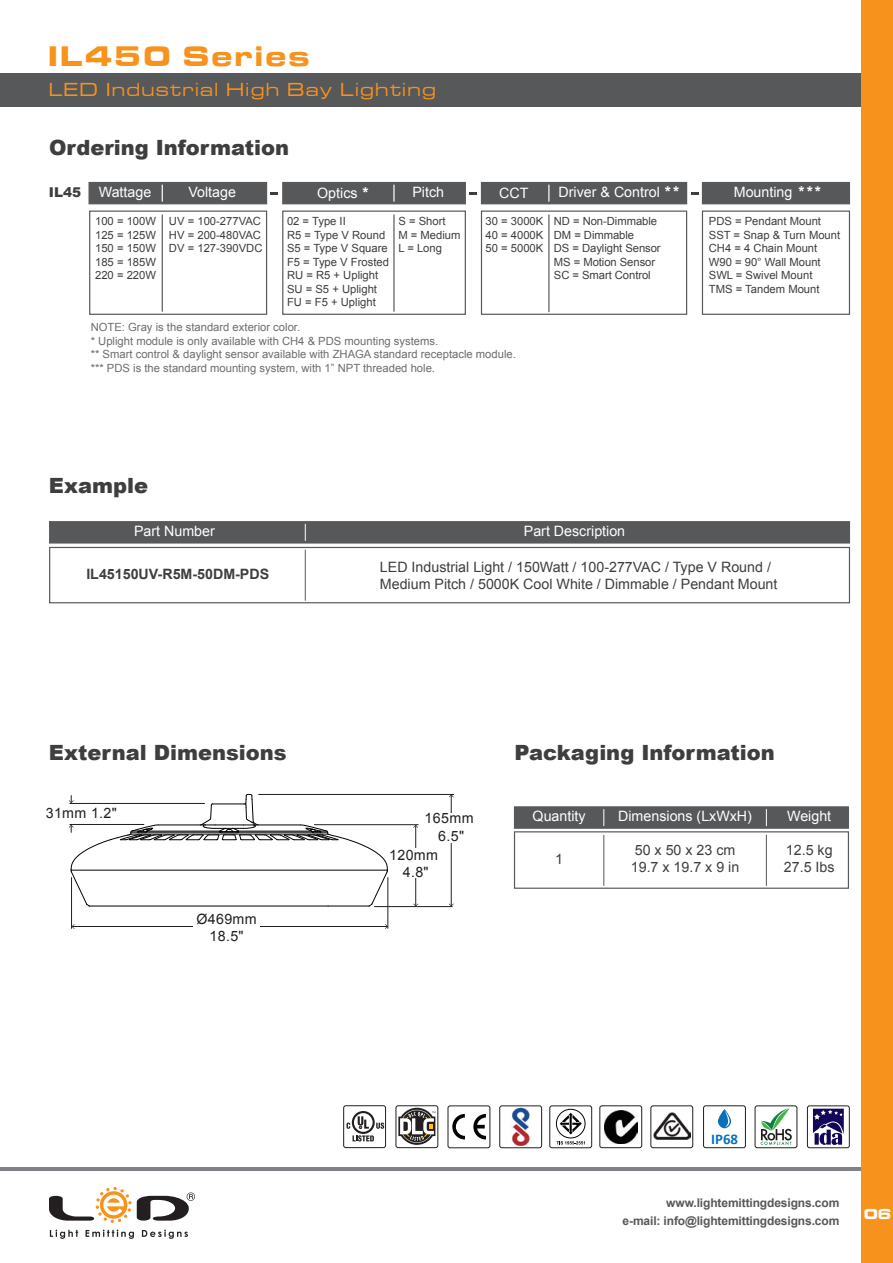
<style>
.page{position:relative;width:893px;height:1263px;background:#fff}
.page>*{position:absolute;margin:0;border:0;box-sizing:border-box;transform-origin:0 0}
.t1{font:29.25px "Microgramma D Bold Exte";letter-spacing:.1em;color:#f7931d}
.t2{font:900 21px "Arial";color:#3e3e3f}
.t3{font:19.5px "Microgramma D Medi Exte";letter-spacing:.1em;color:#f7931d}
.t4{font:15px "Microgramma D Bold Exte";color:#fff}
.t5{font:700 14.85px "Calibri";color:#0770ba}
.t6{font:14.25px/17.1px "Arial";color:#3e3e3f}
.t7{font:14.25px "Arial";color:#fff}
.t8{font:14.25px/17.1px "Arial";letter-spacing:.025em;color:#231f20;text-align:center}
.t9{font:700 14.25px "Arial";color:#3e3e3f}
.t10{font:900 13.5px "Arial";color:#3e3e3f}
.t11{font:700 12px/18px "Arial";letter-spacing:-.01em;color:#57585a;text-align:right}
.t12{font:11.25px/13.5px "Arial";color:#3e3e3f}
.t13{font:11.25px/13.5px "Arial";color:#6c6d70}
.s1{font-weight:900;font-size:14.7px}
</style>
<div class="page">
<div style="left:49px;top:521px;width:801px;height:23px;background:#57585a;border:1px solid #57585a"></div>
<div style="left:514px;top:806px;width:335px;height:23px;background:#57585a;border:1px solid #57585a"></div>
<div style="left:514px;top:831px;width:335px;height:58px;border:1px solid #57585a"></div>
<hr style="left:0;top:1168px;width:893px;height:3px;background:#808285">
<div style="left:0;top:73px;width:893px;height:34px;background:#57585a"></div>
<div style="left:862px;top:0;width:31px;height:1263px;background:#f7931d"></div>
<svg style="left:49px;top:1187px;width:146px;height:36px"></svg>
<svg style="left:50px;top:1229px;width:28px;height:10px"></svg>
<svg style="left:86px;top:1229px;width:48px;height:10px"></svg>
<svg style="left:142px;top:1229px;width:46px;height:10px"></svg>
<svg style="left:305px;top:524px;width:1px;height:17px"></svg>
<hr style="left:305px;top:550px;width:1px;height:51px;background:#57585a">
<svg style="left:603px;top:809px;width:1px;height:17px"></svg>
<hr style="left:603px;top:835px;width:1px;height:51px;background:#57585a">
<svg style="left:766px;top:809px;width:1px;height:17px"></svg>
<hr style="left:766px;top:835px;width:1px;height:51px;background:#57585a">
<hr style="left:451px;top:795px;width:1px;height:111px;background:#231f20">
<svg style="left:449px;top:903px;width:5px;height:3px"></svg>
<hr style="left:450px;top:813px;width:2px;height:29px;background:#fff">
<hr style="left:258px;top:794px;width:196px;height:1px;background:#231f20">
<hr style="left:374px;top:906px;width:79px;height:1px;background:#231f20">
<hr style="left:314px;top:824px;width:105px;height:1px;background:#231f20">
<hr style="left:415px;top:825px;width:1px;height:81px;background:#231f20">
<svg style="left:413px;top:903px;width:5px;height:3px"></svg>
<svg style="left:413px;top:825px;width:5px;height:3px"></svg>
<hr style="left:414px;top:847px;width:3px;height:30px;background:#fff">
<hr style="left:71px;top:877px;width:1px;height:51px;background:#231f20">
<hr style="left:388px;top:877px;width:1px;height:51px;background:#231f20">
<hr style="left:72px;top:926px;width:315px;height:1px;background:#231f20">
<svg style="left:385px;top:924px;width:3px;height:5px"></svg>
<svg style="left:69px;top:794px;width:319px;height:113px"></svg>
<div style="left:193px;top:914px;width:67px;height:28px;background:#fff"></div>
<div style="left:49px;top:547px;width:801px;height:56px;border:1px solid #57585a"></div>
<div style="left:703px;top:1105px;width:43px;height:43px;border:1px solid #231f20;border-radius:2px"></div>
<svg style="left:709px;top:1106px;width:31px;height:23px"></svg>
<div style="left:448px;top:1105px;width:42px;height:43px;border:1px solid #231f20;border-radius:2px"></div>
<div style="left:343px;top:1105px;width:43px;height:43px;border:1px solid #231f20;border-radius:2px"></div>
<svg style="left:396px;top:1106px;width:42px;height:42px"></svg>
<div style="left:396px;top:1105px;width:42px;height:43px;border:1px solid #231f20;border-radius:2px"></div>
<svg style="left:352px;top:1135px;width:22px;height:6px"></svg>
<svg style="left:376px;top:1122px;width:8px;height:7px"></svg>
<svg style="left:352px;top:1111px;width:23px;height:23px"></svg>
<svg style="left:354px;top:1113px;width:19px;height:19px"></svg>
<svg style="left:358px;top:1116px;width:11px;height:13px"></svg>
<svg style="left:347px;top:1122px;width:3px;height:7px"></svg>
<svg style="left:452px;top:1114px;width:34px;height:25px"></svg>
<div style="left:755px;top:1105px;width:42px;height:43px;border:1px solid #231f20;border-radius:2px"></div>
<div style="left:807px;top:1105px;width:43px;height:43px;border:1px solid #231f20;border-radius:2px"></div>
<svg style="left:813px;top:1109px;width:31px;height:36px"></svg>
<svg style="left:398px;top:1108px;width:37px;height:37px"></svg>
<svg style="left:760px;top:1108px;width:32px;height:37px"></svg>
<div style="left:650px;top:1105px;width:43px;height:43px;border:1px solid #231f20;border-radius:2px"></div>
<div style="left:599px;top:1105px;width:43px;height:43px;border:1px solid #231f20;border-radius:2px"></div>
<img style="left:604px;top:1110px;width:33px;height:33px">
<img style="left:654px;top:1112px;width:36px;height:28px">
<div style="left:499px;top:1105px;width:43px;height:43px;border:1px solid #231f20;border-radius:2px"></div>
<img style="left:512px;top:1108px;width:18px;height:38px">
<div style="left:549px;top:1105px;width:43px;height:43px;border:1px solid #231f20;border-radius:2px"></div>
<div style="left:556px;top:1109px;width:29px;height:29px;border:1px solid #050504;border-radius:50%"></div>
<svg style="left:560px;top:1113px;width:22px;height:21px"></svg>
<svg style="left:556px;top:1141px;width:29px;height:3px"></svg>
<div style="left:481px;top:182px;width:206px;height:22px;background:#57585a"></div>
<div style="left:702px;top:182px;width:148px;height:22px;background:#57585a"></div>
<div style="left:89px;top:182px;width:178px;height:22px;background:#57585a"></div>
<div style="left:282px;top:182px;width:184px;height:22px;background:#57585a"></div>
<svg style="left:270px;top:192px;width:8px;height:2px"></svg>
<svg style="left:469px;top:192px;width:8px;height:2px"></svg>
<svg style="left:691px;top:192px;width:8px;height:2px"></svg>
<svg style="left:548px;top:185px;width:1px;height:17px"></svg>
<hr style="left:548px;top:214px;width:1px;height:98px;background:#57585a">
<svg style="left:393px;top:185px;width:2px;height:17px"></svg>
<hr style="left:393px;top:214px;width:2px;height:98px;background:#57585a">
<svg style="left:162px;top:185px;width:1px;height:17px"></svg>
<hr style="left:162px;top:214px;width:1px;height:98px;background:#57585a">
<div style="left:89px;top:211px;width:178px;height:104px;border:1px solid #57585a"></div>
<div style="left:282px;top:211px;width:184px;height:104px;border:1px solid #57585a"></div>
<div style="left:481px;top:211px;width:206px;height:104px;border:1px solid #57585a"></div>
<div style="left:702px;top:211px;width:148px;height:104px;border:1px solid #57585a"></div>
<h1 class="t1" style="left:49px;top:36px;width:262px">IL450 Series</h1>
<h3 class="t3" style="left:49px;top:77px;width:388px">LED Industrial High Bay Lighting</h3>
<h2 class="t2" style="left:49px;top:133px;width:242px">Ordering Information</h2>
<p class="t10" style="left:49px;top:182px;width:34px">IL45</p>
<p class="t7" style="left:99px;top:183px;width:54px">Wattage</p>
<p class="t7" style="left:188px;top:183px;width:49px">Voltage</p>
<p class="t7" style="left:317px;top:183px;width:54px">Optics <span class="s1">*</span></p>
<p class="t7" style="left:412px;top:183px;width:33px">Pitch</p>
<p class="t7" style="left:499px;top:184px;width:31px">CCT</p>
<p class="t7" style="left:559px;top:183px;width:123px">Driver &amp; Control <span class="s1">**</span></p>
<p class="t12" style="left:95px;top:215px;width:62px;text-align:justify">100 = 100W 125 = 125W 150 = 150W 185 = 185W 220 = 220W</p>
<p class="t12" style="left:169px;top:215px;width:95px">UV = 100-277VAC<br>HV = 200-480VAC<br>DV = 127-390VDC</p>
<p class="t12" style="left:287px;top:215px;width:104px">02 = Type II<br>R5 = Type V Round<br>S5 = Type V Square<br>F5 = Type V Frosted<br>RU = R5 + Uplight<br>SU = S5 + Uplight<br>FU = F5 + Uplight</p>
<p class="t12" style="left:398px;top:215px;width:64px">S = Short<br>M = Medium<br>L = Long</p>
<p class="t12" style="left:485px;top:215px;width:59px;text-align:justify">30 = 3000K 40 = 4000K 50 = 5000K</p>
<p class="t12" style="left:554px;top:215px;width:108px">ND = Non-Dimmable<br>DM = Dimmable<br>DS = Daylight Sensor<br>MS = Motion Sensor<br>SC = Smart Control</p>
<p class="t13" style="left:91px;top:321px;width:427px">NOTE: Gray is the standard exterior color.<br>* Uplight module is only available with CH4 &amp; PDS mounting systems.<br>** Smart control &amp; daylight sensor available with ZHAGA standard receptacle module. *** PDS is the standard mounting system, with 1” NPT threaded hole.</p>
<p class="t7" style="left:734px;top:183px;width:90px">Mounting <span class="s1">***</span></p>
<p class="t12" style="left:709px;top:215px;width:133px">PDS = Pendant Mount<br>SST = Snap &amp; Turn Mount<br>CH4 = 4 Chain Mount<br>W90 = 90° Wall Mount<br>SWL = Swivel Mount<br>TMS = Tandem Mount</p>
<h2 class="t2" style="left:49px;top:470px;width:101px">Example</h2>
<p class="t7" style="left:134px;top:522px;width:82px">Part Number</p>
<p class="t9" style="left:86px;top:565px;width:184px">IL45150UV-R5M-50DM-PDS</p>
<p class="t6" style="left:380px;top:558px;width:399px">LED Industrial Light / 150Watt / 100-277VAC / Type V Round /<br>Medium Pitch / 5000K Cool White / Dimmable / Pendant Mount</p>
<p class="t7" style="left:524px;top:522px;width:103px">Part Description</p>
<h2 class="t2" style="left:49px;top:737px;width:239px">External Dimensions</h2>
<h2 class="t2" style="left:514px;top:737px;width:262px">Packaging Information</h2>
<p class="t8" style="left:46px;top:804px;width:73px">31mm 1.2"</p>
<p class="t8" style="left:196px;top:911px;width:62px">Ø469mm<br>18.5"</p>
<p class="t8" style="left:425px;top:810px;width:50px">165mm<br>6.5"</p>
<p class="t8" style="left:389px;top:846px;width:50px">120mm<br>4.8"</p>
<p class="t7" style="left:533px;top:807px;width:55px">Quantity</p>
<p class="t6" style="left:555px;top:850px;width:9px">1</p>
<p class="t7" style="left:618px;top:807px;width:135px">Dimensions (LxWxH)</p>
<p class="t6" style="left:631px;top:842px;width:110px">50 x 50 x 23 cm<br>19.7 x 19.7 x 9 in</p>
<p class="t7" style="left:787px;top:807px;width:46px">Weight</p>
<p class="t6" style="left:784px;top:842px;width:52px">12.5 kg<br>27.5 Ibs</p>
<h3 class="t5" style="left:711px;top:1129px;width:28px">IP68</h3>
<p class="t11" style="left:623px;top:1194px;width:218px">www.lightemittingdesigns.com<br>e-mail: info@lightemittingdesigns.com</p>
<h3 class="t4" style="left:864px;top:1204px;width:29px">06</h3>
</div>
